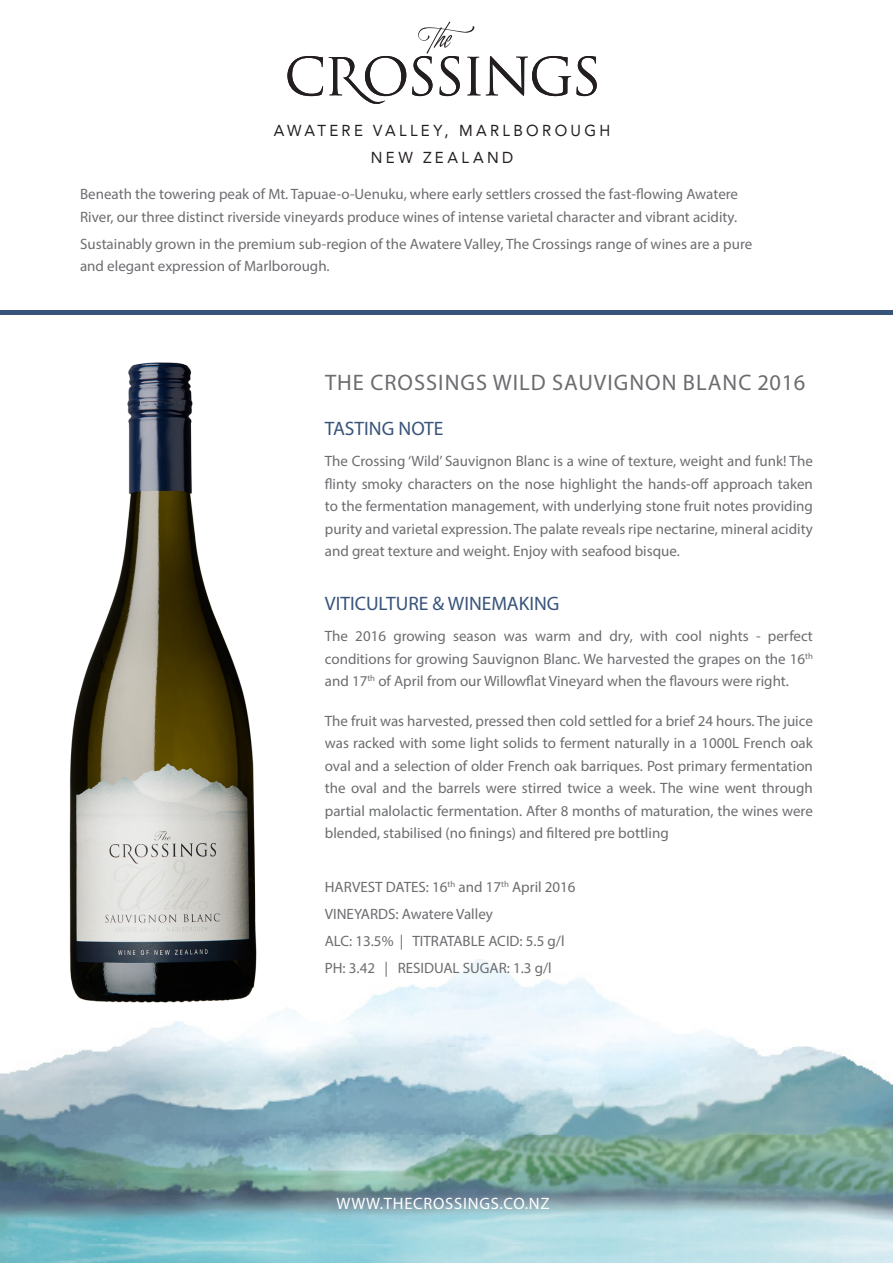
<style>
.page{position:relative;width:893px;height:1263px;background:#fff}
.page>*{position:absolute;margin:0;border:0;box-sizing:border-box;transform-origin:0 0}
.sku{font:22.5px "Myriad Pro";letter-spacing:.045em;color:#6c6d70}
.Subtitle{font:19.5px "Myriad Pro";color:#39547a}
.website{font:16.5px "Myriad Pro";letter-spacing:.045em;color:#fff}
.t1{font:15.9px/27.2px "Avenir LT";letter-spacing:.225em;color:#231f20;text-align:center;scale:.95 1}
.t2{font:15px/22.5px "Myriad Pro";color:#6c6d70;text-align:justify}
</style>
<div class="page">
<img style="left:0;top:959px;width:893px;height:286px">
<img style="left:0;top:1245px;width:893px;height:18px">
<hr style="left:0;top:311px;width:893px;height:4px;background:#39547a">
<img style="left:42px;top:362px;width:243px;height:651px">
<svg style="left:287px;top:56px;width:36px;height:40px"></svg>
<svg style="left:412px;top:21px;width:185px;height:75px"></svg>
<svg style="left:329px;top:56px;width:77px;height:48px"></svg>
<p class="t1" style="left:274px;top:117px;width:356px">AWATERE VALLEY, MARLBOROUGH<br>NEW ZEALAND</p>
<p class="t2" style="left:80px;top:183px;width:659px">Beneath the towering peak of Mt. Tapuae-o-Uenuku, where early settlers crossed the fast-flowing Awatere<br>River, our three distinct riverside vineyards produce wines of intense varietal character and vibrant acidity.</p>
<p class="t2" style="left:80px;top:232px;width:674px">Sustainably grown in the premium sub-region of the Awatere Valley, The Crossings range of wines are a pure and elegant expression of Marlborough.</p>
<p class="sku" style="left:325px;top:368px;width:482px">THE CROSSINGS WILD SAUVIGNON BLANC 2016</p>
<p class="Subtitle" style="left:325px;top:416px;width:120px">TASTING NOTE</p>
<p class="t2" style="left:325px;top:449px;width:490px">The Crossing ‘Wild’ Sauvignon Blanc is a wine of texture, weight and funk! The flinty smoky characters on the nose highlight the hands-off approach taken to the fermentation management, with underlying stone fruit notes providing purity and varietal expression. The palate reveals ripe nectarine, mineral acidity and great texture and weight. Enjoy with seafood bisque.</p>
<p class="Subtitle" style="left:325px;top:591px;width:236px">VITICULTURE &amp; WINEMAKING</p>
<p class="t2" style="left:325px;top:624px;width:490px">The 2016 growing season was warm and dry, with cool nights - perfect conditions for growing Sauvignon Blanc. We harvested the grapes on the 16<sup>th </sup>and 17<sup>th</sup> of April from our Willowflat Vineyard when the flavours were right.</p>
<p class="t2" style="left:325px;top:709px;width:490px">The fruit was harvested, pressed then cold settled for a brief 24 hours. The juice was racked with some light solids to ferment naturally in a 1000L French oak oval and a selection of older French oak barriques. Post primary fermentation the oval and the barrels were stirred twice a week. The wine went through partial malolactic fermentation. After 8 months of maturation, the wines were blended, stabilised (no finings) and filtered pre bottling</p>
<p class="t2" style="left:325px;top:875px;width:252px">HARVEST DATES: 16<sup>th</sup> and 17<sup>th</sup> April 2016</p>
<p class="t2" style="left:325px;top:902px;width:170px">VINEYARDS: Awatere Valley</p>
<p class="t2" style="left:325px;top:929px;width:241px">ALC: 13.5% | TITRATABLE ACID: 5.5 g/l</p>
<p class="t2" style="left:325px;top:956px;width:229px">PH: 3.42 | RESIDUAL SUGAR: 1.3 g/l</p>
<p class="website" style="left:336px;top:1193px;width:215px">WWW.THECROSSINGS.CO.NZ</p>
</div>
